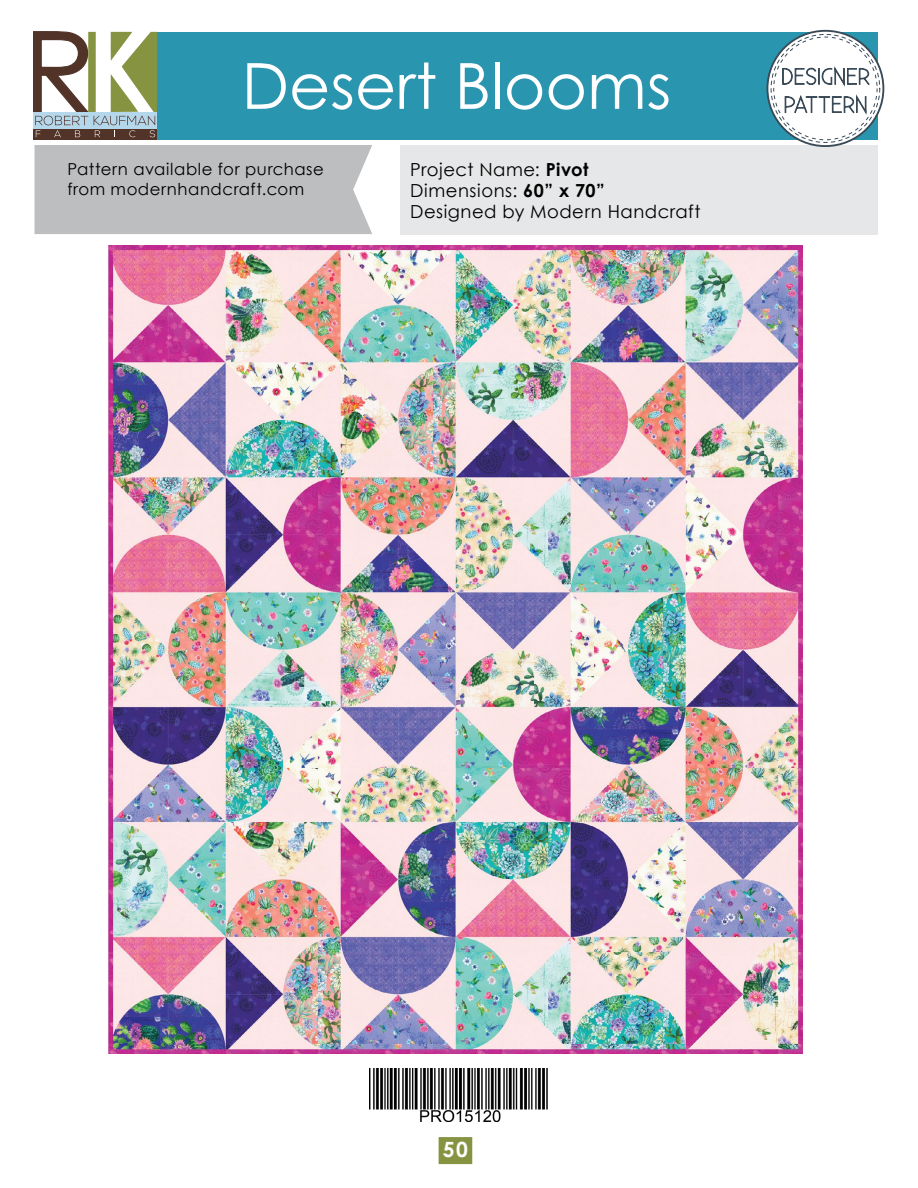
<style>
.page{position:relative;width:918px;height:1188px;background:#fff}
.page>*{position:absolute;margin:0;border:0;box-sizing:border-box;transform-origin:0 0}
.t1{font:700 21px "Century Gothic";color:#fff}
.t2{font:18px/21px "Century Gothic";letter-spacing:.03em;color:#000}
.t3{font:16.5px/19.8px "Century Gothic";letter-spacing:.035em;color:#000}
.s1{font-weight:700}
</style>
<div class="page">
<div style="left:439px;top:1137px;width:33px;height:27px;background:#869441"></div>
<img style="left:369px;top:1068px;width:179px;height:54px">
<img style="left:109px;top:245px;width:694px;height:809px">
<div style="left:35px;top:145px;width:337px;height:89px;background:#bcbec0"></div>
<div style="left:400px;top:145px;width:478px;height:89px;background:#e6e7e8"></div>
<div style="left:153px;top:32px;width:725px;height:107px;background:#2a95af"></div>
<svg style="left:34px;top:32px;width:123px;height:107px"></svg>
<svg style="left:767px;top:31px;width:116px;height:115px"></svg>
<div style="left:767px;top:30px;width:117px;height:117px;border:2px solid #3a4a57;border-radius:50%"></div>
<svg style="left:771px;top:34px;width:109px;height:108px"></svg>
<div style="left:774px;top:37px;width:103px;height:103px;background:#fff;border-radius:50%"></div>
<svg style="left:782px;top:66px;width:88px;height:51px"></svg>
<svg style="left:247px;top:63px;width:39px;height:46px"></svg>
<svg style="left:292px;top:74px;width:60px;height:36px"></svg>
<svg style="left:358px;top:74px;width:35px;height:36px"></svg>
<svg style="left:400px;top:63px;width:35px;height:46px"></svg>
<svg style="left:460px;top:63px;width:28px;height:46px"></svg>
<div style="left:495px;top:62px;width:5px;height:47px;background:#fff"></div>
<svg style="left:507px;top:74px;width:35px;height:36px"></svg>
<svg style="left:549px;top:74px;width:35px;height:36px"></svg>
<svg style="left:592px;top:74px;width:50px;height:35px"></svg>
<svg style="left:648px;top:74px;width:21px;height:36px"></svg>
<p class="t3" style="left:67px;top:159px;width:258px">Pattern available for purchase from modernhandcraft.com</p>
<p class="t2" style="left:410px;top:159px;width:292px">Project Name: <span class="s1">Pivot<br></span>Dimensions: <span class="s1">60” x 70”<br></span>Designed by Modern Handcraft</p>
<p class="t1" style="left:443px;top:1134px;width:26px">50</p>
</div>
